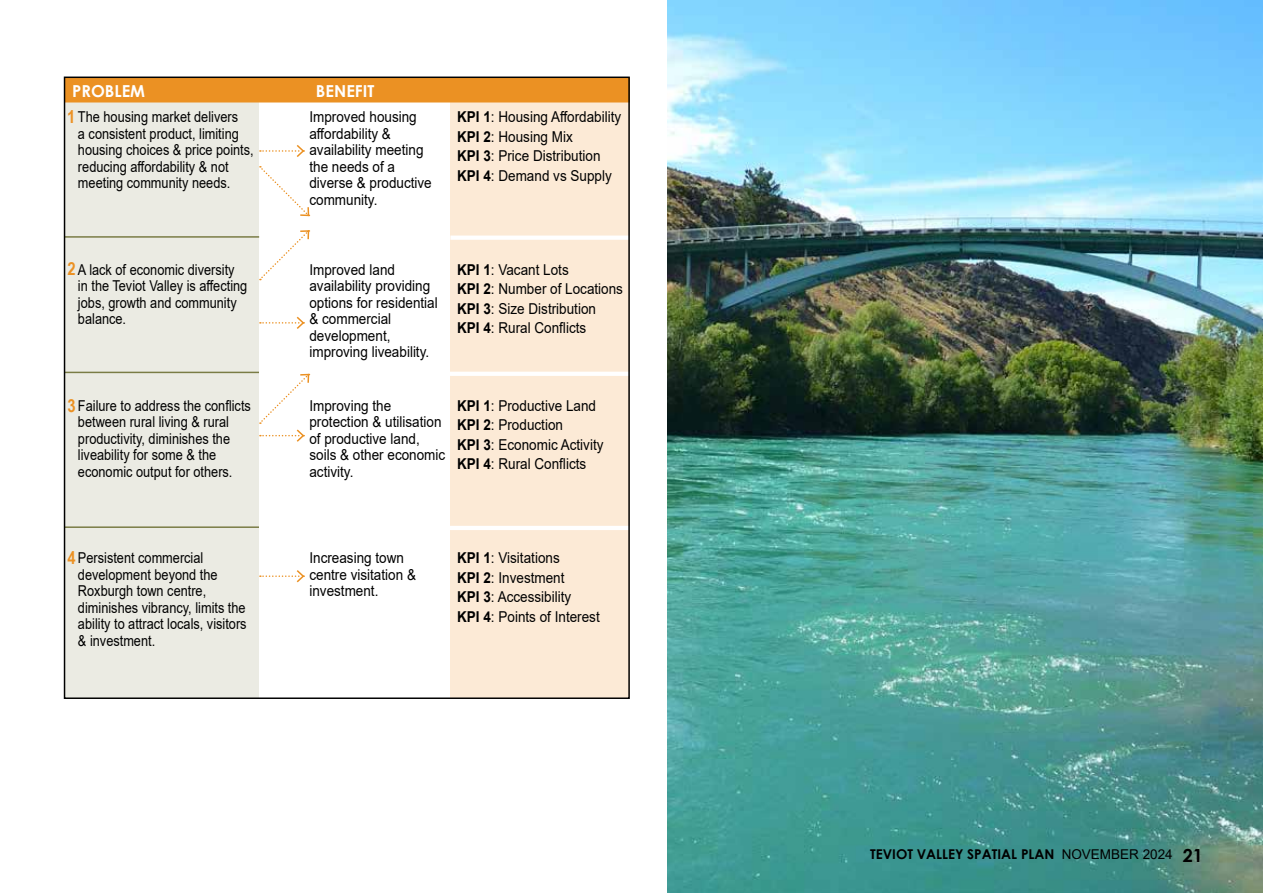
<style>
.page{position:relative;width:1263px;height:893px;background:#fff}
.page>*{position:absolute;margin:0;border:0;box-sizing:border-box;transform-origin:0 0}
.t1{font:700 18px "Arial Narrow";color:#eb9123}
.t2{font:700 16.5px "Century Gothic";color:#fff}
.t3{font:15px/16.5px "Arial";color:#000;scale:.9 1}
.t4{font:15px/16.5px "Arial";color:#000;scale:.85 1}
.t5{font:700 13.5px "Century Gothic";color:#000}
.s1{font-weight:700}
.s2{font-family:"Arial";font-weight:400}
.s3{font-size:18px}
</style>
<div class="page">
<div style="left:65px;top:102px;width:194px;height:596px;background:#ebebe3"></div>
<div style="left:450px;top:102px;width:180px;height:596px;background:#fcead6"></div>
<div style="left:65px;top:77px;width:565px;height:25px;background:#eb9123"></div>
<svg style="left:260px;top:145px;width:45px;height:12px"></svg>
<svg style="left:260px;top:316px;width:45px;height:13px"></svg>
<svg style="left:260px;top:570px;width:45px;height:13px"></svg>
<svg style="left:260px;top:166px;width:50px;height:51px"></svg>
<svg style="left:260px;top:230px;width:50px;height:50px"></svg>
<svg style="left:260px;top:373px;width:50px;height:69px"></svg>
<hr style="left:65px;top:236px;width:194px;height:2px;background:#7a7c45">
<hr style="left:64px;top:372px;width:195px;height:1px;background:#7a7c45">
<hr style="left:64px;top:526px;width:195px;height:2px;background:#7a7c45">
<hr style="left:450px;top:236px;width:180px;height:4px;background:#fff">
<hr style="left:442px;top:372px;width:202px;height:4px;background:#fff">
<hr style="left:442px;top:526px;width:210px;height:4px;background:#fff">
<img style="left:668px;top:0;width:595px;height:893px">
<p class="t2" style="left:72px;top:79px;width:74px">PROBLEM</p>
<p class="t2" style="left:316px;top:79px;width:60px">BENEFIT</p>
<p class="t1" style="left:67px;top:103px;width:10px">1</p>
<p class="t4" style="left:78px;top:109px;width:208px">The housing market delivers<br>a consistent product, limiting housing choices &amp; price points, reducing affordability &amp; not meeting community needs.</p>
<p class="t3" style="left:309px;top:109px;width:137px">Improved housing affordability &amp; availability meeting the needs of a diverse &amp; productive community.</p>
<p class="t3" style="left:457px;top:107px;width:184px;line-height:19.5px"><span class="s1">KPI 1</span>: Housing Affordability<br><span class="s1">KPI 2</span>: Housing Mix<br><span class="s1">KPI 3</span>: Price Distribution<br><span class="s1">KPI 4</span>: Demand vs Supply</p>
<p class="t1" style="left:67px;top:255px;width:10px">2</p>
<p class="t4" style="left:78px;top:261px;width:201px">A lack of economic diversity in the Teviot Valley is affecting jobs, growth and community balance.</p>
<p class="t3" style="left:309px;top:261px;width:144px">Improved land availability providing options for residential &amp; commercial development, improving liveability.</p>
<p class="t3" style="left:457px;top:259px;width:186px;line-height:19.5px"><span class="s1">KPI 1</span>: Vacant Lots<br><span class="s1">KPI 2</span>: Number of Locations<br><span class="s1">KPI 3</span>: Size Distribution<br><span class="s1">KPI 4</span>: Rural Conflicts</p>
<p class="t4" style="left:78px;top:397px;width:205px">Failure to address the conflicts between rural living &amp; rural productivity, diminishes the liveability for some &amp; the economic output for others.</p>
<p class="t3" style="left:309px;top:397px;width:152px">Improving the protection &amp; utilisation of productive land, soils &amp; other economic activity.</p>
<p class="t3" style="left:457px;top:395px;width:164px;line-height:19.5px"><span class="s1">KPI 1</span>: Productive Land<br><span class="s1">KPI 2</span>: Production<br><span class="s1">KPI 3</span>: Economic Activity<br><span class="s1">KPI 4</span>: Rural Conflicts</p>
<p class="t1" style="left:67px;top:392px;width:10px">3</p>
<p class="t1" style="left:67px;top:544px;width:10px">4</p>
<p class="t4" style="left:78px;top:549px;width:200px">Persistent commercial development beyond the<br>Roxburgh town centre, diminishes vibrancy, limits the ability to attract locals, visitors &amp; investment.</p>
<p class="t3" style="left:309px;top:549px;width:120px">Increasing town centre visitation &amp; investment.</p>
<p class="t3" style="left:457px;top:548px;width:160px;line-height:19.5px"><span class="s1">KPI 1</span>: Visitations<br><span class="s1">KPI 2</span>: Investment<br><span class="s1">KPI 3</span>: Accessibility<br><span class="s1">KPI 4</span>: Points of Interest</p>
<p class="t5" style="left:870px;top:844px;width:334px">TEVIOT VALLEY SPATIAL PLAN <span class="s2">NOVEMBER 2024</span> <span class="s3">21</span></p>
</div>
